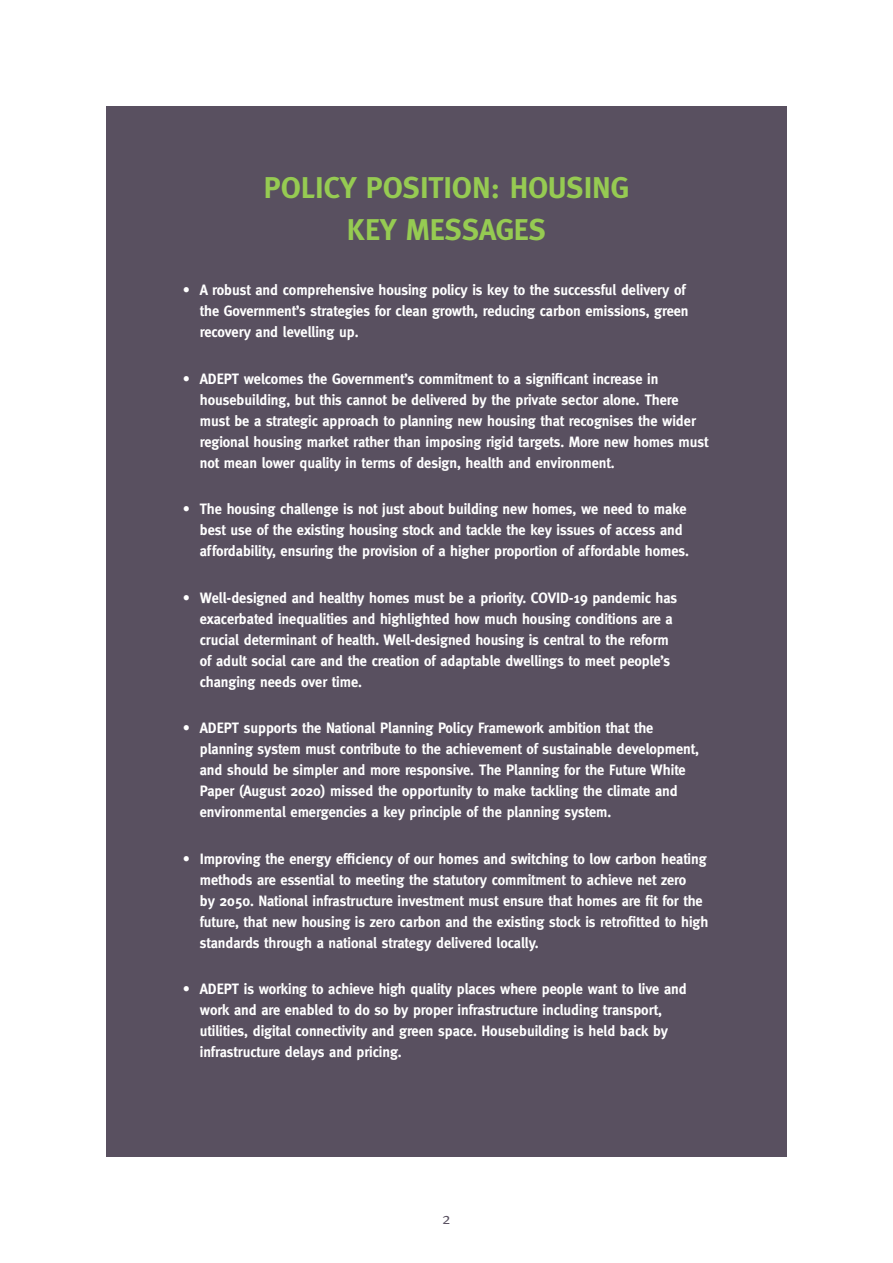
<style>
.page{position:relative;width:893px;height:1263px;background:#fff}
.page>*{position:absolute;margin:0;border:0;box-sizing:border-box;transform-origin:0 0}
.t1{font:700 30px/42px "Meta";color:#96cb52;text-align:center}
.t2{font:15.75px "Meta";color:#595060}
.t3{font:700 15px/21px "Meta";letter-spacing:-.005em;color:#fff;scale:.96 1}
</style>
<div class="page">
<div style="left:106px;top:106px;width:681px;height:1051px;background:#595060"></div>
<h1 class="t1" style="left:264px;top:166px;width:367px">POLICY POSITION: HOUSING<br>KEY MESSAGES</h1>
<p class="t3" style="left:200px;top:279px;width:511px;text-indent:-17px">• A robust and comprehensive housing policy is key to the successful delivery of the Government’s strategies for clean growth, reducing carbon emissions, green recovery and levelling up.</p>
<p class="t3" style="left:200px;top:368px;width:531px;text-indent:-17px">• ADEPT welcomes the Government’s commitment to a significant increase in housebuilding, but this cannot be delivered by the private sector alone. There must be a strategic approach to planning new housing that recognises the wider regional housing market rather than imposing rigid targets. More new homes must not mean lower quality in terms of design, health and environment.</p>
<p class="t3" style="left:200px;top:498px;width:511px;text-indent:-17px">• The housing challenge is not just about building new homes, we need to make best use of the existing housing stock and tackle the key issues of access and affordability, ensuring the provision of a higher proportion of affordable homes.</p>
<p class="t3" style="left:200px;top:587px;width:499px;text-indent:-17px">• Well-designed and healthy homes must be a priority. COVID-19 pandemic has exacerbated inequalities and highlighted how much housing conditions are a crucial determinant of health. Well-designed housing is central to the reform of adult social care and the creation of adaptable dwellings to meet people’s changing needs over time.</p>
<p class="t3" style="left:200px;top:717px;width:521px;text-indent:-17px">• ADEPT supports the National Planning Policy Framework ambition that the planning system must contribute to the achievement of sustainable development, and should be simpler and more responsive. The Planning for the Future White Paper (August 2020) missed the opportunity to make tackling the climate and environmental emergencies a key principle of the planning system.</p>
<p class="t3" style="left:200px;top:848px;width:531px;text-indent:-17px">• Improving the energy efficiency of our homes and switching to low carbon heating methods are essential to meeting the statutory commitment to achieve net zero<br>by 2050. National infrastructure investment must ensure that homes are fit for the future, that new housing is zero carbon and the existing stock is retrofitted to high standards through a national strategy delivered locally.</p>
<p class="t3" style="left:200px;top:978px;width:509px;text-indent:-17px">• ADEPT is working to achieve high quality places where people want to live and work and are enabled to do so by proper infrastructure including transport, utilities, digital connectivity and green space. Housebuilding is held back by infrastructure delays and pricing.</p>
<p class="t2" style="left:442px;top:1210px;width:10px">2</p>
</div>
